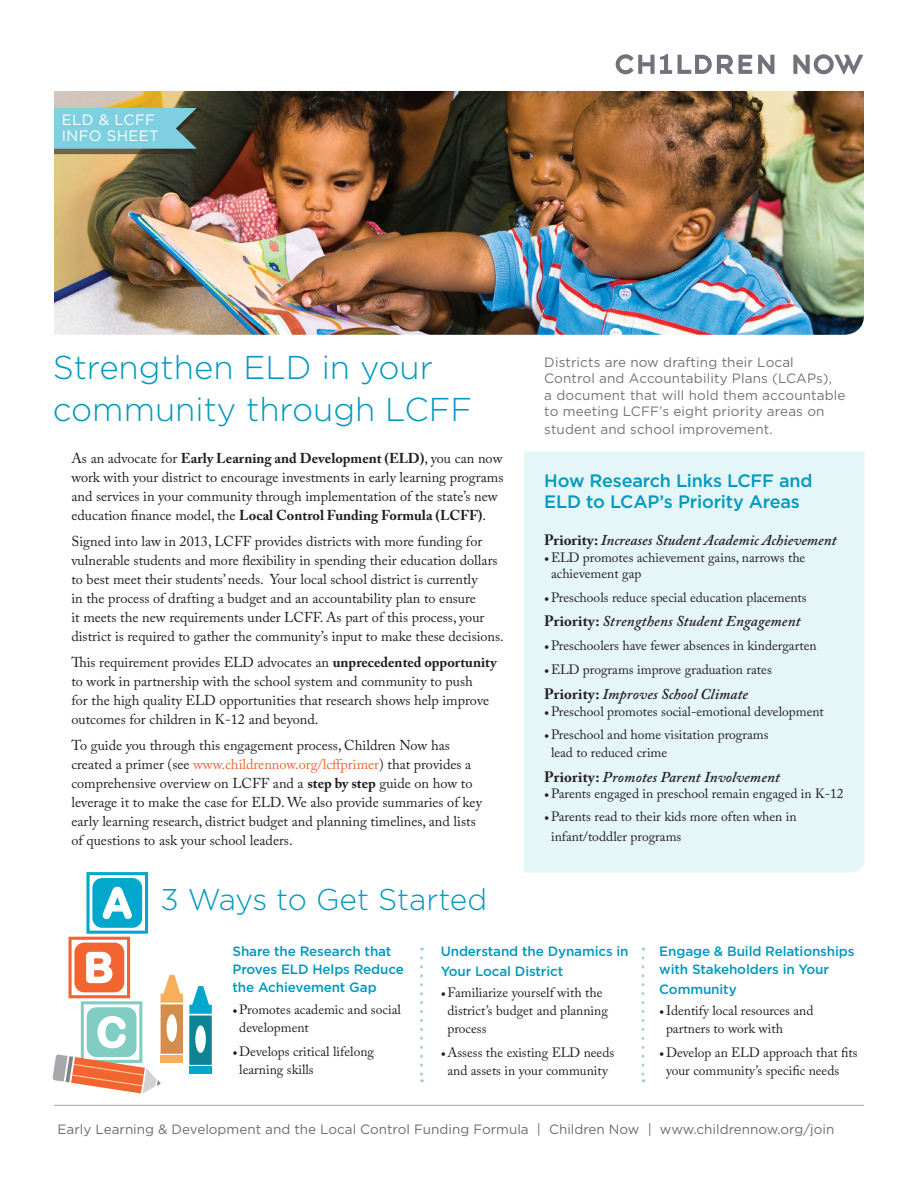
<style>
.page{position:relative;width:918px;height:1188px;background:#fff}
.page>*{position:absolute;margin:0;border:0;box-sizing:border-box;transform-origin:0 0}
.Paragraph_Style_1{font:300 33px/42px "Gotham";color:#0099bd}
.Paragraph_Style_1-2{font:300 30px "Gotham";color:#0099bd}
.t1{font:500 18px/21px "Gotham";letter-spacing:-.01em;color:#0099bd}
.t2{font:italic 600 15px "Adobe Caslon Pro";letter-spacing:.01em;color:#231f20}
.Paragraph_Style_1-3{font:15px/16.5px "Gotham";letter-spacing:.025em;color:#fff}
.Paragraph_Style_1-4{font:14.25px/19px "Adobe Caslon Pro";color:#231f20}
.t3{font:13.5px/18px "Adobe Caslon Pro";color:#231f20}
.t4{font:13.5px/16.5px "Gotham";letter-spacing:.01em;color:#70737c}
.t5{font:500 13.5px/18px "Gotham";letter-spacing:-.01em;color:#0099bd}
.t6{font:13.5px "Gotham";color:#6c6d70}
.s1{font-weight:700}
.s2{color:#f2642f}
.s3{font-weight:700;font-style:normal}
.s4{font-family:"Minion Pro"}
</style>
<div class="page">
<hr style="left:54px;top:1105px;width:810px;height:1px;background:#a8a9ad">
<img style="left:54px;top:91px;width:810px;height:244px">
<svg style="left:54px;top:108px;width:143px;height:46px;background:#75b7c0"></svg>
<svg style="left:616px;top:54px;width:247px;height:20px"></svg>
<div style="left:524px;top:451px;width:341px;height:422px;background:#e5f6f9"></div>
<svg style="left:52px;top:872px;width:131px;height:222px"></svg>
<div style="left:189px;top:1067px;width:23px;height:7px;background:#02a8cc"></div>
<svg style="left:189px;top:986px;width:23px;height:79px"></svg>
<svg style="left:420px;top:958px;width:3px;height:124px"></svg>
<svg style="left:641px;top:958px;width:3px;height:124px"></svg>
<p class="Paragraph_Style_1-3" style="left:62px;top:111px;width:99px">ELD &amp; LCFF<br>INFO SHEET</p>
<p class="Paragraph_Style_1" style="left:53px;top:346px;width:421px">Strengthen ELD in your community through LCFF</p>
<p class="Paragraph_Style_1-4" style="left:71px;top:448px;width:434px">As an advocate for <span class="s1">Early Learning and Development (ELD)</span>, you can now work with your district to encourage investments in early learning programs and services in your community through implementation of the state’s new education finance model, the <span class="s1">Local Control Funding Formula (LCFF)</span>.</p>
<p class="Paragraph_Style_1-4" style="left:71px;top:531px;width:434px">Signed into law in 2013, LCFF provides districts with more funding for vulnerable students and more flexibility in spending their education dollars to best meet their students’ needs. Your local school district is currently<br>in the process of drafting a budget and an accountability plan to ensure<br>it meets the new requirements under LCFF. As part of this process, your district is required to gather the community’s input to make these decisions.</p>
<p class="Paragraph_Style_1-4" style="left:71px;top:652px;width:427px">This requirement provides ELD advocates an <span class="s1">unprecedented opportunity </span>to work in partnership with the school system and community to push<br>for the high quality ELD opportunities that research shows help improve outcomes for children in K-12 and beyond.</p>
<p class="Paragraph_Style_1-4" style="left:71px;top:735px;width:412px">To guide you through this engagement process, Children Now has created a primer (see <span class="s2">www.childrennow.org/lcffprimer</span>) that provides a comprehensive overview on LCFF and a <span class="s1">step by step</span> guide on how to leverage it to make the case for ELD. We also provide summaries of key early learning research, district budget and planning timelines, and lists of questions to ask your school leaders.</p>
<p class="Paragraph_Style_1-2" style="left:160px;top:883px;width:328px">3 Ways to Get Started</p>
<p class="t4" style="left:544px;top:353px;width:303px">Districts are now drafting their Local Control and Accountability Plans (LCAPs),<br>a document that will hold them accountable to meeting LCFF’s eight priority areas on</p>
<p class="t4" style="left:544px;top:421px;width:230px">student and school improvement.</p>
<p class="t1" style="left:544px;top:470px;width:270px">How Research Links LCFF and<br>ELD to LCAP’s Priority Areas</p>
<p class="t2" style="left:544px;top:531px;width:294px"><span class="s3">Priority:</span> Increases Student Academic Achievement</p>
<p class="t3" style="left:551px;top:549px;width:256px;line-height:16.5px;text-indent:-7px"><span class="s4">•</span> ELD promotes achievement gains, narrows the achievement gap</p>
<p class="t3" style="left:544px;top:588px;width:264px"><span class="s4">•</span> Preschools reduce special education placements</p>
<p class="t2" style="left:544px;top:612px;width:258px"><span class="s3">Priority:</span> Strengthens Student Engagement</p>
<p class="t3" style="left:544px;top:636px;width:274px"><span class="s4">•</span> Preschoolers have fewer absences in kindergarten</p>
<p class="t3" style="left:544px;top:661px;width:229px"><span class="s4">•</span> ELD programs improve graduation rates</p>
<p class="t2" style="left:544px;top:685px;width:205px"><span class="s3">Priority:</span> Improves School Climate</p>
<p class="t3" style="left:544px;top:702px;width:281px"><span class="s4">•</span> Preschool promotes social-emotional development</p>
<p class="t3" style="left:551px;top:725px;width:219px;text-indent:-7px"><span class="s4">•</span> Preschool and home visitation programs lead to reduced crime</p>
<p class="t2" style="left:544px;top:768px;width:237px"><span class="s3">Priority:</span> Promotes Parent Involvement</p>
<p class="t3" style="left:544px;top:784px;width:301px"><span class="s4">•</span> Parents engaged in preschool remain engaged in K-12</p>
<p class="t3" style="left:551px;top:807px;width:247px;line-height:19.5px;text-indent:-7px"><span class="s4">•</span> Parents read to their kids more often when in infant/toddler programs</p>
<p class="t5" style="left:233px;top:942px;width:173px">Share the Research that<br>Proves ELD Helps Reduce the Achievement Gap</p>
<p class="t3" style="left:239px;top:1000px;width:163px;text-indent:-7px"><span class="s4">•</span> Promotes academic and social development</p>
<p class="t3" style="left:239px;top:1042px;width:136px;text-indent:-7px"><span class="s4">•</span> Develops critical lifelong learning skills</p>
<p class="t5" style="left:441px;top:941px;width:189px;line-height:19.5px">Understand the Dynamics in<br>Your Local District</p>
<p class="t3" style="left:447px;top:983px;width:162px;text-indent:-7px"><span class="s4">•</span> Familiarize yourself with the district’s budget and planning process</p>
<p class="t3" style="left:441px;top:1044px;width:175px;text-align:center"><span class="s4">•</span> Assess the existing ELD needs and assets in your community</p>
<p class="t5" style="left:659px;top:942px;width:197px">Engage &amp; Build Relationships with Stakeholders in Your</p>
<p class="t5" style="left:659px;top:980px;width:79px">Community</p>
<p class="t3" style="left:666px;top:1001px;width:149px;text-indent:-7px"><span class="s4">•</span> Identify local resources and partners to work with</p>
<p class="t3" style="left:666px;top:1044px;width:193px;text-indent:-7px"><span class="s4">•</span> Develop an ELD approach that fits your community’s specific needs</p>
<p class="t6" style="left:58px;top:1122px;width:778px">Early Learning &amp; Development and the Local Control Funding Formula | Children Now | www.childrennow.org/join</p>
</div>
